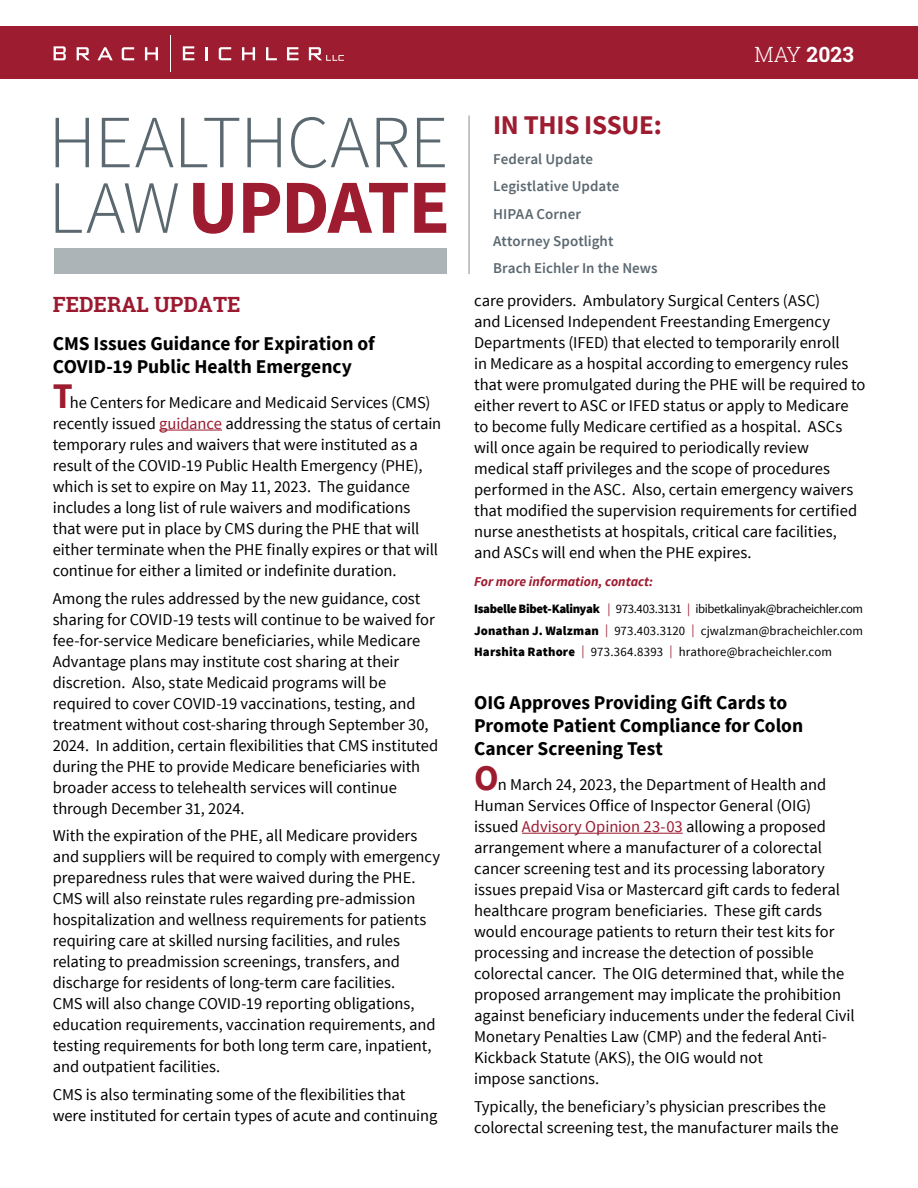
<style>
.page{position:relative;width:918px;height:1188px;background:#fff}
.page>*{position:absolute;margin:0;border:0;box-sizing:border-box;transform-origin:0 0}
.t1{font:700 76.5px "Source Sans Pro";letter-spacing:-.025em;color:#9e1c30}
.t2{font:300 75px "Source Sans Pro";letter-spacing:-.015em;color:#5b6870}
.t3{font:700 27px "Source Sans Pro";letter-spacing:-.01em;color:#9e1c30}
.t4{font:700 21px "Roboto Slab";color:#9b192f}
.t5{font:700 21px "Roboto Slab";color:#fff}
.t6{font:700 19.5px/23.4px "Source Sans Pro";color:#000}
.t7{font:16.5px/21px "Source Sans Pro";letter-spacing:-.005em;color:#000}
.t8{font:600 15px/27.3px "Source Sans Pro";color:#5b6870}
.t9{font:italic 700 13.5px "Source Sans Pro";color:#9e1c30}
.t10{font:12.75px/21.3px "Source Sans Pro";letter-spacing:.005em;color:#000;text-align:justify}
.s1{font-weight:300;font-size:75px;color:#5b6870}
.s2{font-weight:700;font-size:36px;color:#9e1c30}
.s3{color:#9b192f}
.s4{font-weight:300}
.s5{font-weight:900}
</style>
<div class="page">
<hr style="left:159px;top:430px;width:63px;height:1px;background:#9b192f">
<hr style="left:522px;top:833px;width:161px;height:1px;background:#9b192f">
<div style="left:0;top:26px;width:918px;height:53px;background:#9e1c30"></div>
<hr style="left:468px;top:116px;width:2px;height:158px;background:#adb4b8">
<svg style="left:54px;top:46px;width:12px;height:14px"></svg>
<svg style="left:77px;top:47px;width:13px;height:13px"></svg>
<svg style="left:97px;top:47px;width:16px;height:13px"></svg>
<svg style="left:145px;top:47px;width:13px;height:13px"></svg>
<svg style="left:206px;top:47px;width:2px;height:13px"></svg>
<svg style="left:242px;top:47px;width:13px;height:13px"></svg>
<svg style="left:266px;top:47px;width:11px;height:13px"></svg>
<svg style="left:287px;top:47px;width:12px;height:13px"></svg>
<svg style="left:122px;top:47px;width:12px;height:13px"></svg>
<svg style="left:219px;top:47px;width:12px;height:13px"></svg>
<svg style="left:183px;top:46px;width:11px;height:14px"></svg>
<hr style="left:170px;top:35px;width:1px;height:37px;background:#fff">
<svg style="left:309px;top:47px;width:35px;height:14px"></svg>
<div style="left:55px;top:248px;width:392px;height:25px;background:#adb4b8"></div>
<h2 class="t2" style="left:48px;top:97px;width:402px">HEALTHCARE</h2>
<h1 class="t1" style="left:48px;top:156px;width:403px"><span class="s1">LAW</span>UPDATE</h1>
<p class="t4" style="left:53px;top:289px;width:189px">FEDERAL UPDATE</p>
<p class="t6" style="left:53px;top:331px;width:323px">CMS Issues Guidance for Expiration of<br>COVID-19 Public Health Emergency</p>
<p class="t7" style="left:53px;top:392px;width:390px"><span class="s2">T</span>he Centers for Medicare and Medicaid Services (CMS) recently issued <span class="s3">guidance</span> addressing the status of certain temporary rules and waivers that were instituted as a result of the COVID-19 Public Health Emergency (PHE), which is set to expire on May 11, 2023. The guidance includes a long list of rule waivers and modifications that were put in place by CMS during the PHE that will either terminate when the PHE finally expires or that will continue for either a limited or indefinite duration.</p>
<p class="t7" style="left:53px;top:588px;width:387px">Among the rules addressed by the new guidance, cost sharing for COVID-19 tests will continue to be waived for fee-for-service Medicare beneficiaries, while Medicare Advantage plans may institute cost sharing at their discretion. Also, state Medicaid programs will be required to cover COVID-19 vaccinations, testing, and treatment without cost-sharing through September 30, 2024. In addition, certain flexibilities that CMS instituted during the PHE to provide Medicare beneficiaries with broader access to telehealth services will continue through December 31, 2024.</p>
<p class="t7" style="left:53px;top:826px;width:389px">With the expiration of the PHE, all Medicare providers and suppliers will be required to comply with emergency preparedness rules that were waived during the PHE.<br>CMS will also reinstate rules regarding pre-admission hospitalization and wellness requirements for patients requiring care at skilled nursing facilities, and rules relating to preadmission screenings, transfers, and discharge for residents of long-term care facilities.<br>CMS will also change COVID-19 reporting obligations, education requirements, vaccination requirements, and testing requirements for both long term care, inpatient, and outpatient facilities.</p>
<p class="t7" style="left:53px;top:1085px;width:386px">CMS is also terminating some of the flexibilities that were instituted for certain types of acute and continuing</p>
<h3 class="t3" style="left:493px;top:107px;width:170px">IN THIS ISSUE:</h3>
<p class="t8" style="left:493px;top:146px;width:166px">Federal Update<br>Legistlative Update<br>HIPAA Corner<br>Attorney Spotlight<br>Brach Eichler In the News</p>
<p class="t5" style="left:754px;top:40px;width:101px"><span class="s4">MAY</span> 2023</p>
<p class="t7" style="left:474px;top:290px;width:393px">care providers. Ambulatory Surgical Centers (ASC)<br>and Licensed Independent Freestanding Emergency Departments (IFED) that elected to temporarily enroll<br>in Medicare as a hospital according to emergency rules that were promulgated during the PHE will be required to either revert to ASC or IFED status or apply to Medicare to become fully Medicare certified as a hospital. ASCs will once again be required to periodically review medical staff privileges and the scope of procedures performed in the ASC. Also, certain emergency waivers that modified the supervision requirements for certified nurse anesthetists at hospitals, critical care facilities, and ASCs will end when the PHE expires.</p>
<p class="t9" style="left:474px;top:573px;width:180px">For more information, contact:</p>
<p class="t10" style="left:474px;top:598px;width:390px"><span class="s5">Isabelle Bibet-Kalinyak</span> <span class="s3">|</span> 973.403.3131 <span class="s3">|</span> ibibetkalinyak@bracheichler.com <span class="s5">Jonathan J. Walzman</span> <span class="s3">|</span> 973.403.3120 <span class="s3">|</span> cjwalzman@bracheichler.com <span class="s5">Harshita Rathore</span> <span class="s3">|</span> 973.364.8393 <span class="s3">|</span> hrathore@bracheichler.com</p>
<p class="t6" style="left:474px;top:690px;width:331px">OIG Approves Providing Gift Cards to<br>Promote Patient Compliance for Colon<br>Cancer Screening Test</p>
<p class="t7" style="left:474px;top:774px;width:382px"><span class="s2">O</span>n March 24, 2023, the Department of Health and Human Services Office of Inspector General (OIG) issued <span class="s3">Advisory Opinion 23-03</span> allowing a proposed arrangement where a manufacturer of a colorectal cancer screening test and its processing laboratory issues prepaid Visa or Mastercard gift cards to federal healthcare program beneficiaries. These gift cards would encourage patients to return their test kits for processing and increase the detection of possible colorectal cancer. The OIG determined that, while the proposed arrangement may implicate the prohibition against beneficiary inducements under the federal Civil Monetary Penalties Law (CMP) and the federal Anti-Kickback Statute (AKS), the OIG would not<br>impose sanctions.</p>
<p class="t7" style="left:474px;top:1096px;width:366px">Typically, the beneficiary’s physician prescribes the colorectal screening test, the manufacturer mails the</p>
</div>
